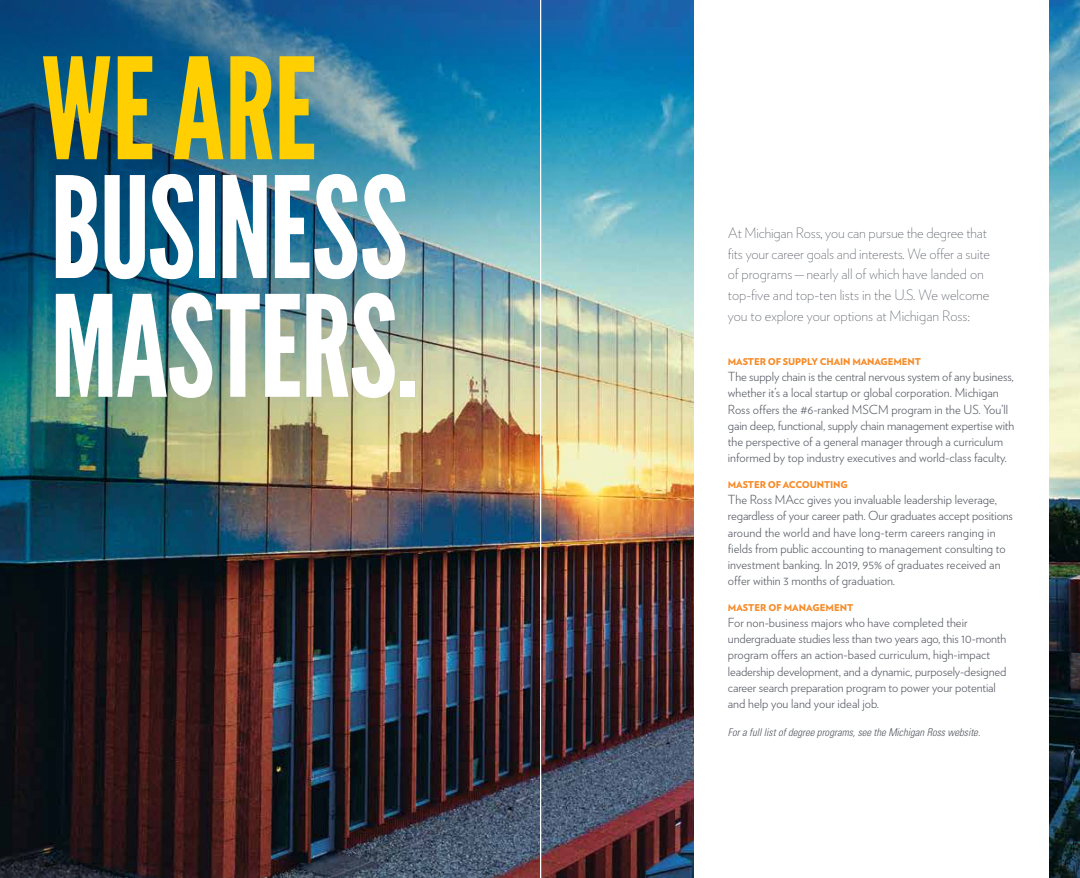
<style>
.page{position:relative;width:1080px;height:878px;background:#fff}
.page>*{position:absolute;margin:0;border:0;box-sizing:border-box;transform-origin:0 0}
.t1{font:140px/118.8px "League Gothic";letter-spacing:-.015em;color:#fff}
.t2{font:140px "League Gothic";color:#ffcf01}
.t3{font:200 14.38px/20.6px "Verlag";color:#545861}
.t4{font:300 12.5px/16.2px "Verlag";color:#545861}
.t5{font:italic 300 condensed 10.62px "Univers";color:#545861}
.t6{font:900 9.38px "Verlag";letter-spacing:-.01em;color:#f68b28}
</style>
<div class="page">
<img style="left:0;top:0;width:1080px;height:878px">
<img style="left:0;top:0;width:585px;height:586px">
<div style="left:694px;top:0;width:354px;height:878px;background:#fff"></div>
<hr style="left:540px;top:0;width:1px;height:878px;background:#fff">
<h1 class="t2" style="left:41px;top:26px;width:277px">WE ARE</h1>
<h1 class="t1" style="left:50px;top:169px;width:370px">BUSINESS<br>MASTERS.</h1>
<p class="t3" style="left:728px;top:221px;width:264px">At Michigan Ross, you can pursue the degree that fits your career goals and interests. We offer a suite of programs — nearly all of which have landed on top-five and top-ten lists in the U.S. We welcome you to explore your options at Michigan Ross:</p>
<p class="t6" style="left:728px;top:354px;width:195px">MASTER OF SUPPLY CHAIN MANAGEMENT</p>
<p class="t4" style="left:728px;top:368px;width:288px">The supply chain is the central nervous system of any business, whether it’s a local startup or global corporation. Michigan Ross offers the #6-ranked MSCM program in the US. You’ll gain deep, functional, supply chain management expertise with the perspective of a general manager through a curriculum informed by top industry executives and world-class faculty.</p>
<p class="t6" style="left:728px;top:476px;width:122px">MASTER OF ACCOUNTING</p>
<p class="t4" style="left:728px;top:490px;width:287px">The Ross MAcc gives you invaluable leadership leverage, regardless of your career path. Our graduates accept positions around the world and have long-term careers ranging in fields from public accounting to management consulting to investment banking. In 2019, 95% of graduates received an offer within 3 months of graduation.</p>
<p class="t6" style="left:728px;top:599px;width:127px">MASTER OF MANAGEMENT</p>
<p class="t4" style="left:728px;top:613px;width:280px">For non-business majors who have completed their undergraduate studies less than two years ago, this 10-month program offers an action-based curriculum, high-impact leadership development, and a dynamic, purposely-designed career search preparation program to power your potential and help you land your ideal job.</p>
<p class="t5" style="left:728px;top:725px;width:254px">For a full list of degree programs, see the Michigan Ross website.</p>
</div>
